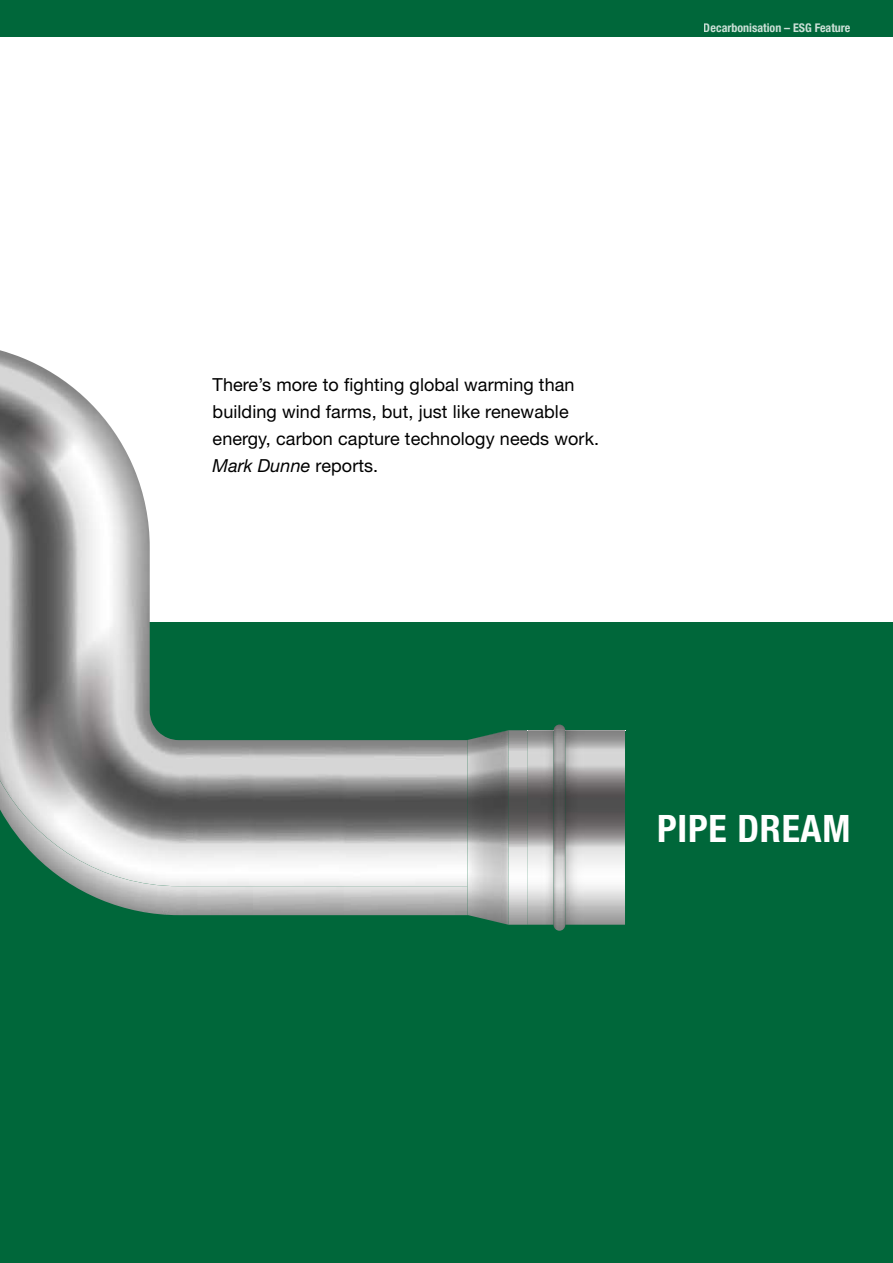
<style>
.page{position:relative;width:893px;height:1263px;background:#fff}
.page>*{position:absolute;margin:0;border:0;box-sizing:border-box;transform-origin:0 0}
.t1{font:700 condensed 37.8px "Helvetica Neue LT Pro";letter-spacing:.02em;color:#fff}
.t2{font:18px/27px "Helvetica Neue LT Pro";letter-spacing:.005em;color:#000}
.t3{font:700 condensed 12px "Helvetica Neue LT Pro";color:#fff}
.s1{font-style:italic}
</style>
<div class="page">
<div style="left:0;top:0;width:893px;height:36px;background:#00673a"></div>
<div style="left:0;top:622px;width:893px;height:641px;background:#00673a"></div>
<img style="left:74px;top:886px;width:393px;height:29px">
<img style="left:0;top:350px;width:467px;height:536px">
<svg style="left:467px;top:730px;width:158px;height:195px;background:#a0a2a1"></svg>
<img style="left:528px;top:730px;width:26px;height:195px">
<img style="left:554px;top:724px;width:11px;height:207px">
<p class="t3" style="left:704px;top:20px;width:148px">Decarbonisation – ESG Feature</p>
<p class="t2" style="left:213px;top:370px;width:388px">There’s more to fighting global warming than building wind farms, but, just like renewable energy, carbon capture technology needs work.<br><span class="s1">Mark Dunne</span> reports.</p>
<h1 class="t1" style="left:657px;top:806px;width:195px">PIPE DREAM</h1>
</div>
